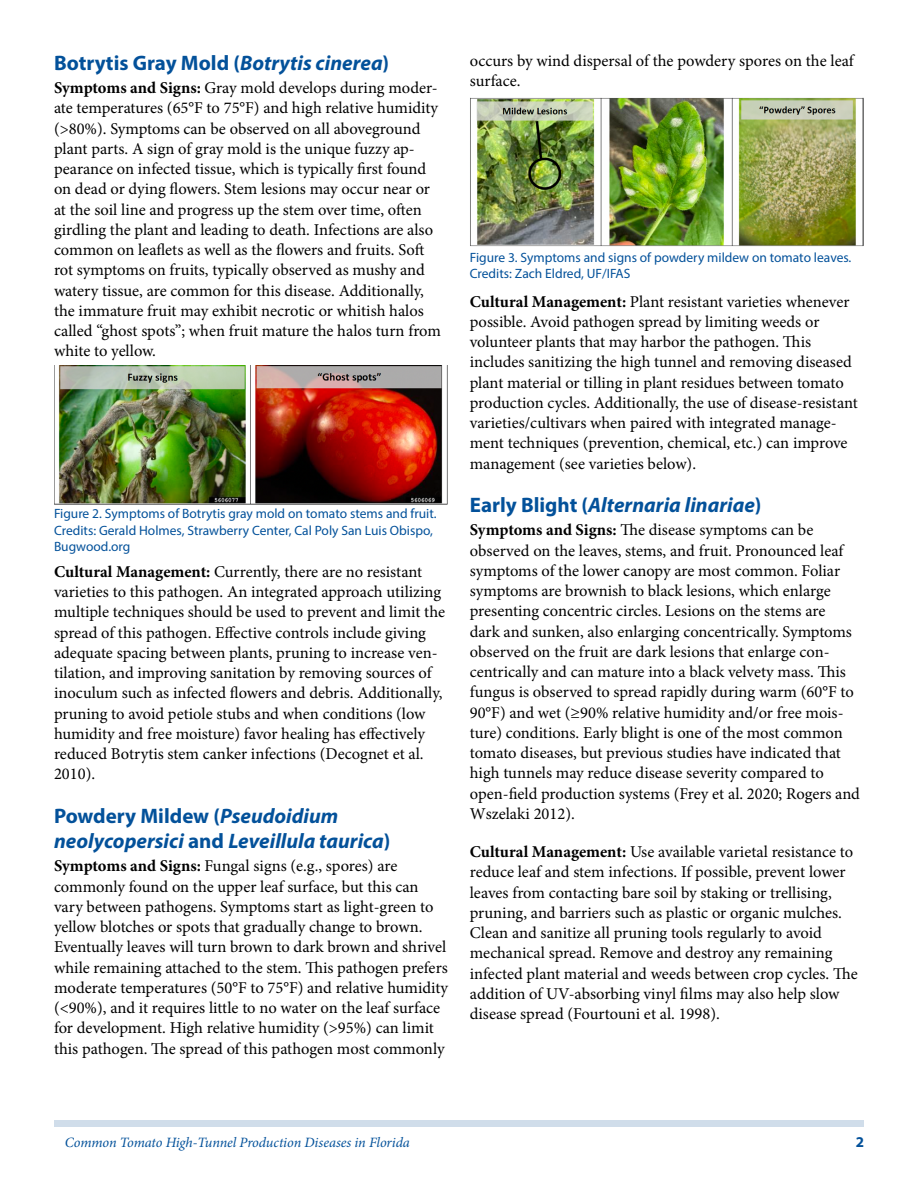
<style>
.page{position:relative;width:918px;height:1188px;background:#fff}
.page>*{position:absolute;margin:0;border:0;box-sizing:border-box;transform-origin:0 0}
.t1{font:italic 700 21px/25.2px "Myriad Pro";color:#03519a}
.t2{font:700 21px "Myriad Pro";color:#03519a}
.t3{font:16.5px/20.2px "Minion Pro";color:#000}
.t4{font:700 15px "Myriad Pro";color:#03519a}
.t5{font:italic 14.25px "Minion Pro";letter-spacing:-.005em;color:#03519a}
.t6{font:13.5px/16.5px "Myriad Pro";color:#03519a}
.s1{font-style:italic}
.s2{font-weight:700}
.s3{font-style:normal}
</style>
<div class="page">
<div style="left:54px;top:1120px;width:810px;height:7px;background:#d0ddea"></div>
<img style="left:54px;top:366px;width:394px;height:139px">
<img style="left:470px;top:97px;width:394px;height:149px">
<p class="t2" style="left:54px;top:49px;width:337px">Botrytis Gray Mold (<span class="s1">Botrytis cinerea</span>)</p>
<p class="t3" style="left:54px;top:78px;width:389px"><span class="s2">Symptoms and Signs:</span> Gray mold develops during moder&shy;ate temperatures (65°F to 75°F) and high relative humidity (&gt;80%). Symptoms can be observed on all aboveground plant parts. A sign of gray mold is the unique fuzzy ap&shy;pearance on infected tissue, which is typically first found on dead or dying flowers. Stem lesions may occur near or at the soil line and progress up the stem over time, often girdling the plant and leading to death. Infections are also common on leaflets as well as the flowers and fruits. Soft rot symptoms on fruits, typically observed as mushy and watery tissue, are common for this disease. Additionally, the immature fruit may exhibit necrotic or whitish halos called “ghost spots”; when fruit mature the halos turn from white to yellow.</p>
<p class="t6" style="left:54px;top:505px;width:384px">Figure 2. Symptoms of Botrytis gray mold on tomato stems and fruit.<br>Credits: Gerald Holmes, Strawberry Center, Cal Poly San Luis Obispo,<br>Bugwood.org</p>
<p class="t3" style="left:54px;top:562px;width:393px"><span class="s2">Cultural Management:</span> Currently, there are no resistant varieties to this pathogen. An integrated approach utilizing multiple techniques should be used to prevent and limit the spread of this pathogen. Effective controls include giving adequate spacing between plants, pruning to increase ven&shy;tilation, and improving sanitation by removing sources of inoculum such as infected flowers and debris. Additionally, pruning to avoid petiole stubs and when conditions (low humidity and free moisture) favor healing has effectively reduced Botrytis stem canker infections (Decognet et al.<br>2010).</p>
<p class="t1" style="left:54px;top:802px;width:338px"><span class="s3">Powdery Mildew (</span>Pseudoidium neolycopersici <span class="s3">and</span> Leveillula taurica<span class="s3">)</span></p>
<p class="t3" style="left:54px;top:856px;width:396px"><span class="s2">Symptoms and Signs:</span> Fungal signs (e.g., spores) are commonly found on the upper leaf surface, but this can vary between pathogens. Symptoms start as light-green to yellow blotches or spots that gradually change to brown.<br>Eventually leaves will turn brown to dark brown and shrivel while remaining attached to the stem. This pathogen prefers moderate temperatures (50°F to 75°F) and relative humidity (&lt;90%), and it requires little to no water on the leaf surface for development. High relative humidity (&gt;95%) can limit this pathogen. The spread of this pathogen most commonly</p>
<p class="t3" style="left:470px;top:51px;width:385px">occurs by wind dispersal of the powdery spores on the leaf surface.</p>
<p class="t6" style="left:470px;top:249px;width:383px">Figure 3. Symptoms and signs of powdery mildew on tomato leaves.<br>Credits: Zach Eldred, UF/IFAS</p>
<p class="t3" style="left:470px;top:291px;width:390px"><span class="s2">Cultural Management:</span> Plant resistant varieties whenever possible. Avoid pathogen spread by limiting weeds or volunteer plants that may harbor the pathogen. This includes sanitizing the high tunnel and removing diseased plant material or tilling in plant residues between tomato production cycles. Additionally, the use of disease-resistant varieties/cultivars when paired with integrated manage&shy;ment techniques (prevention, chemical, etc.) can improve management (see varieties below).</p>
<p class="t1" style="left:470px;top:492px;width:293px"><span class="s3">Early Blight (</span>Alternaria linariae<span class="s3">)</span></p>
<p class="t3" style="left:470px;top:520px;width:392px"><span class="s2">Symptoms and Signs:</span> The disease symptoms can be observed on the leaves, stems, and fruit. Pronounced leaf symptoms of the lower canopy are most common. Foliar symptoms are brownish to black lesions, which enlarge presenting concentric circles. Lesions on the stems are<br>dark and sunken, also enlarging concentrically. Symptoms observed on the fruit are dark lesions that enlarge con&shy;centrically and can mature into a black velvety mass. This fungus is observed to spread rapidly during warm (60°F to 90°F) and wet (≥90% relative humidity and/or free mois&shy;ture) conditions. Early blight is one of the most common tomato diseases, but previous studies have indicated that high tunnels may reduce disease severity compared to open-field production systems (Frey et al. 2020; Rogers and Wszelaki 2012).</p>
<p class="t3" style="left:470px;top:842px;width:389px"><span class="s2">Cultural Management:</span> Use available varietal resistance to reduce leaf and stem infections. If possible, prevent lower leaves from contacting bare soil by staking or trellising, pruning, and barriers such as plastic or organic mulches.<br>Clean and sanitize all pruning tools regularly to avoid mechanical spread. Remove and destroy any remaining infected plant material and weeds between crop cycles. The addition of UV-absorbing vinyl films may also help slow disease spread (Fourtouni et al. 1998).</p>
<p class="t5" style="left:65px;top:1133px;width:347px">Common Tomato High-Tunnel Production Diseases in Florida</p>
<p class="t4" style="left:856px;top:1133px;width:10px">2</p>
</div>
